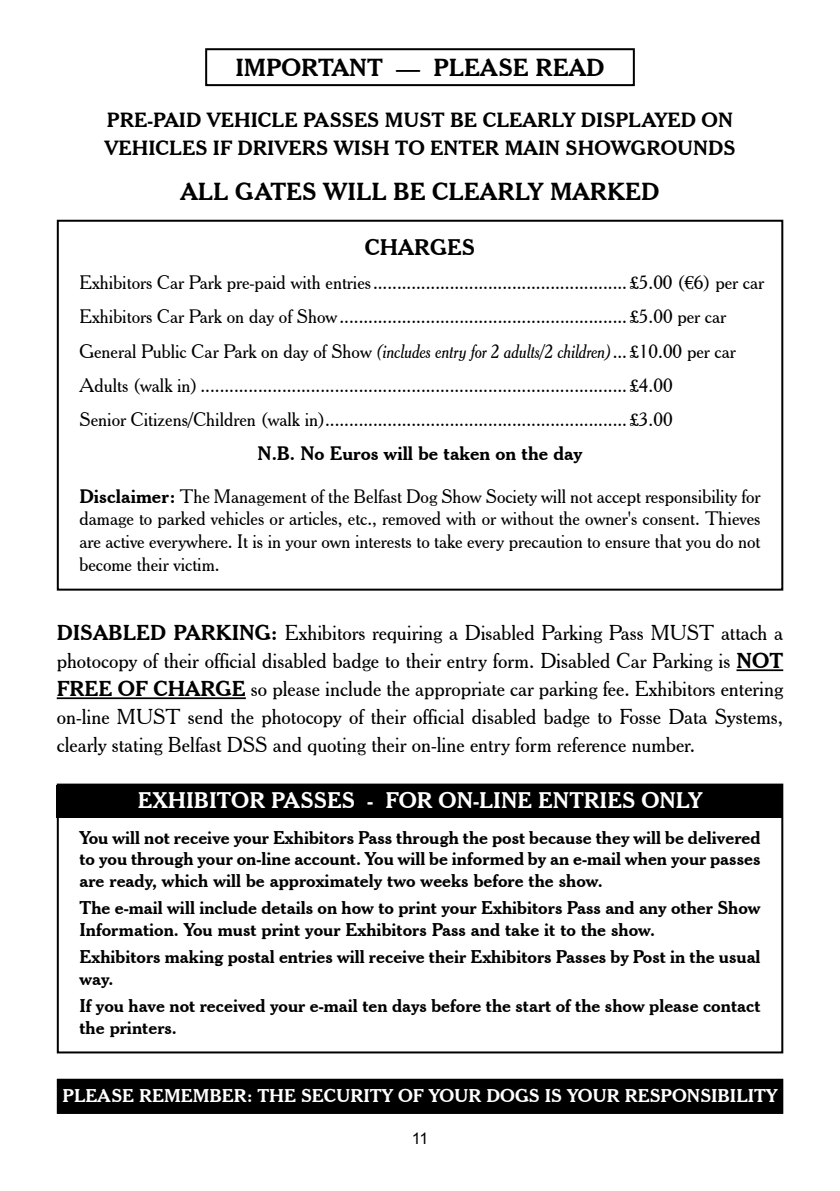
<style>
.page{position:relative;width:840px;height:1191px;background:#fff}
.page>*{position:absolute;margin:0;border:0;box-sizing:border-box;transform-origin:0 0}
.t1{font:700 24px "Cheltenham BT";color:#000}
.t2{font:700 22px "Cheltenham BT";color:#fff}
.t3{font:700 22px "Cheltenham BT";color:#000}
.t4{font:21px/28px "Cheltenham BT";color:#000;text-align:justify}
.t5{font:700 20px/28px "Cheltenham BT";color:#000}
.t6{font:19px/34.2px "Cheltenham BT";color:#000}
.t7{font:700 19px "Cheltenham BT";color:#000}
.t8{font:700 18px/21.6px "Cheltenham BT";color:#000}
.t9{font:700 18px "Cheltenham BT";color:#fff}
.t10{font:16px "Arial";color:#000}
.s1{font-family:"Euro Serif"}
.s2{font-style:italic}
.s3{font-weight:700}
</style>
<div class="page">
<div style="left:205px;top:48px;width:429px;height:38px;border:2px solid #000"></div>
<div style="left:57px;top:220px;width:725px;height:370px;border:2px solid #000"></div>
<div style="left:57px;top:785px;width:725px;height:32px;background:#000"></div>
<div style="left:57px;top:783px;width:725px;height:270px;border:2px solid #000"></div>
<hr style="left:736px;top:669px;width:46px;height:2px;background:#000">
<hr style="left:57px;top:697px;width:189px;height:2px;background:#000">
<div style="left:58px;top:1079px;width:723px;height:34px;background:#000"></div>
<div style="left:57px;top:1078px;width:725px;height:36px;border:2px solid #000"></div>
<p class="t1" style="left:235px;top:52px;width:370px">IMPORTANT — PLEASE READ</p>
<p class="t5" style="left:104px;top:105px;width:632px">PRE-PAID VEHICLE PASSES MUST BE CLEARLY DISPLAYED ON<br>VEHICLES IF DRIVERS WISH TO ENTER MAIN SHOWGROUNDS</p>
<p class="t1" style="left:180px;top:177px;width:480px">ALL GATES WILL BE CLEARLY MARKED</p>
<p class="t3" style="left:365px;top:233px;width:112px">CHARGES</p>
<p class="t6" style="left:79px;top:265px;width:685px">Exhibitors Car Park pre-paid with entries.....................................................£5.00 (<span class="s1">€</span>6) per car Exhibitors Car Park on day of Show............................................................£5.00 per car General Public Car Park on day of Show <span class="s2">(includes entry for 2 adults/2 children)</span>...£10.00 per car Adults (walk in).........................................................................................£4.00<br>Senior Citizens/Children (walk in)...............................................................£3.00</p>
<p class="t7" style="left:257px;top:441px;width:326px">N.B. No Euros will be taken on the day</p>
<p class="t6" style="left:79px;top:484px;width:682px;line-height:22.8px;text-align:justify"><span class="s3">Disclaimer:</span> The Management of the Belfast Dog Show Society will not accept responsibility for damage to parked vehicles or articles, etc., removed with or without the owner's consent. Thieves are active everywhere. It is in your own interests to take every precaution to ensure that you do not become their victim.</p>
<p class="t4" style="left:57px;top:618px;width:727px"><span class="s3">DISABLED PARKING:</span> Exhibitors requiring a Disabled Parking Pass MUST attach a photocopy of their official disabled badge to their entry form. Disabled Car Parking is <span class="s3">NOT FREE OF CHARGE</span> so please include the appropriate car parking fee. Exhibitors entering on-line MUST send the photocopy of their official disabled badge to Fosse Data Systems, clearly stating Belfast DSS and quoting their on-line entry form reference number.</p>
<p class="t2" style="left:138px;top:786px;width:565px">EXHIBITOR PASSES - FOR ON-LINE ENTRIES ONLY</p>
<p class="t8" style="left:79px;top:826px;width:682px;text-align:justify">You will not receive your Exhibitors Pass through the post because they will be delivered to you through your on-line account. You will be informed by an e-mail when your passes are ready, which will be approximately two weeks before the show.</p>
<p class="t8" style="left:79px;top:896px;width:682px">The e-mail will include details on how to print your Exhibitors Pass and any other Show<br>Information. You must print your Exhibitors Pass and take it to the show.</p>
<p class="t8" style="left:79px;top:945px;width:682px">Exhibitors making postal entries will receive their Exhibitors Passes by Post in the usual way.</p>
<p class="t8" style="left:79px;top:994px;width:682px">If you have not received your e-mail ten days before the start of the show please contact the printers.</p>
<p class="t9" style="left:63px;top:1084px;width:716px">PLEASE REMEMBER: THE SECURITY OF YOUR DOGS IS YOUR RESPONSIBILITY</p>
<p class="t10" style="left:411px;top:1127px;width:18px">11</p>
</div>
